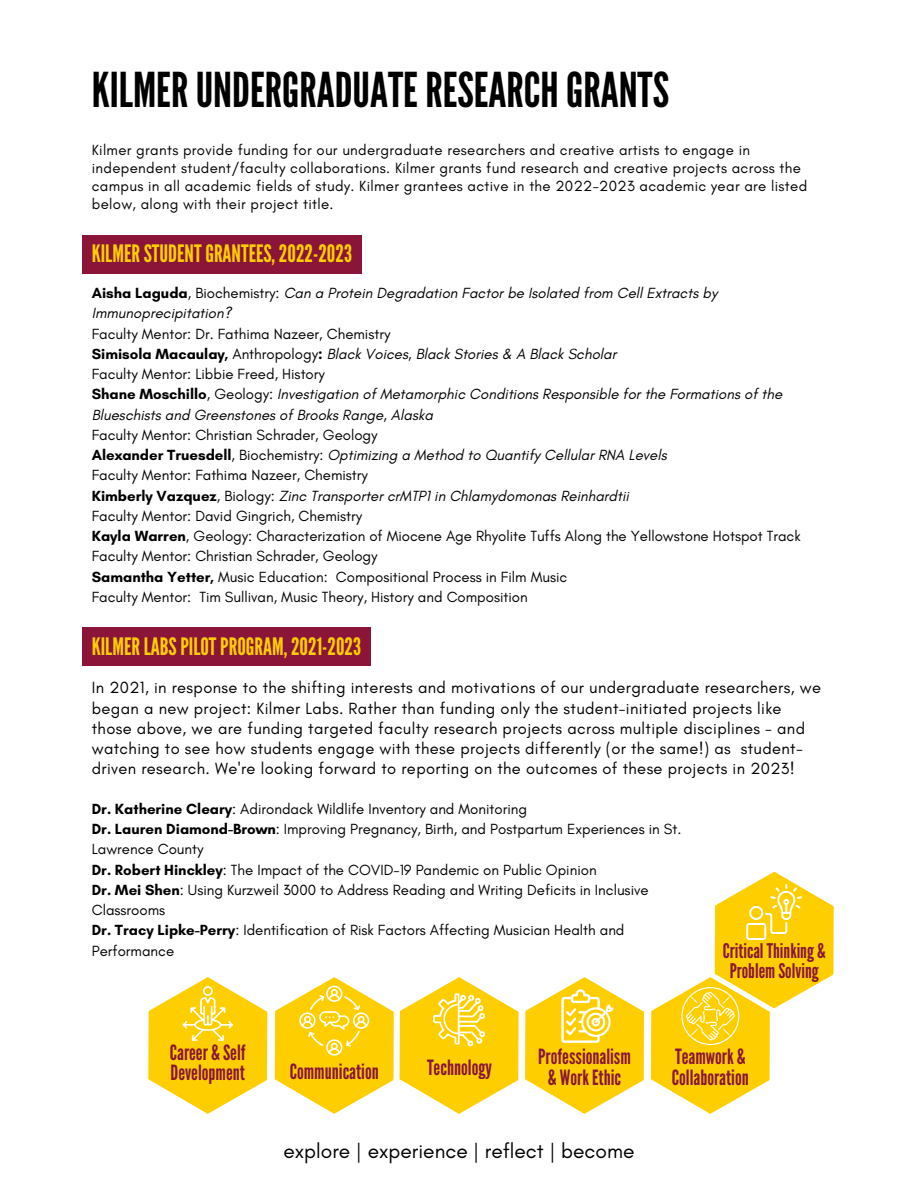
<style>
.page{position:relative;width:918px;height:1188px;background:#fff}
.page>*{position:absolute;margin:0;border:0;box-sizing:border-box;transform-origin:0 0}
.t1{font:48px "League Gothic";color:#000}
.t2{font:24px "League Gothic";color:#ffce00}
.t3{font:21px/20.2px "League Gothic";color:#8a1538}
.t4{font:21px "Glacial Indifference";color:#000}
.t5{font:20.1px/19.5px "League Gothic";color:#8a1538;text-align:center}
.t6{font:16.5px/20.2px "Glacial Indifference";letter-spacing:.02em;color:#000}
.t7{font:15px/20.2px "Glacial Indifference";color:#000}
.t8{font:italic 15px/20.2px "Glacial Indifference";color:#000}
.t9{font:15px/18px "Glacial Indifference";letter-spacing:.02em;color:#000}
.s1{font-weight:700;font-style:normal}
.s2{font-style:normal}
.s3{font-weight:700}
.s4{font-style:italic}
</style>
<div class="page">
<div style="left:82px;top:235px;width:280px;height:38px;background:#8a1538"></div>
<div style="left:82px;top:627px;width:289px;height:39px;background:#8a1538"></div>
<svg style="left:148px;top:977px;width:119px;height:137px"></svg>
<svg style="left:525px;top:977px;width:119px;height:137px"></svg>
<svg style="left:400px;top:977px;width:119px;height:137px"></svg>
<svg style="left:275px;top:977px;width:119px;height:137px"></svg>
<svg style="left:651px;top:871px;width:183px;height:243px"></svg>
<h1 class="t1" style="left:92px;top:62px;width:579px">KILMERUNDERGRADUATERESEARCHGRANTS</h1>
<p class="t9" style="left:92px;top:141px;width:717px">Kilmer grants provide funding for our undergraduate researchers and creative artists to engage in independent student/faculty collaborations. Kilmer grants fund research and creative projects across the campus in all academic fields of study. Kilmer grantees active in the 2022-2023 academic year are listed below, along with their project title.</p>
<h2 class="t2" style="left:92px;top:239px;width:262px">KILMERSTUDENTGRANTEES,2022-2023</h2>
<p class="t8" style="left:92px;top:283px;width:627px"><span class="s1">Aisha Laguda</span><span class="s2">, Biochemistry:</span> Can a Protein Degradation Factor be Isolated from Cell Extracts by<br>Immunoprecipitation?</p>
<p class="t8" style="left:92px;top:323px;width:692px"><span class="s2">Faculty Mentor: Dr. Fathima Nazeer, Chemistry<br></span><span class="s1">Simisola Macaulay,</span> <span class="s2">Anthropology</span><span class="s1">:</span> Black Voices, Black Stories &amp; A Black Scholar<br><span class="s2">Faculty Mentor: Libbie Freed, History<br></span><span class="s1">Shane Moschillo</span><span class="s2">, Geology:</span> Investigation of Metamorphic Conditions Responsible for the Formations of the Blueschists and Greenstones of Brooks Range, Alaska</p>
<p class="t7" style="left:92px;top:425px;width:710px">Faculty Mentor: Christian Schrader, Geology<br><span class="s3">Alexander Truesdell</span>, Biochemistry: <span class="s4">Optimizing a Method to Quantify Cellular RNA Levels<br></span>Faculty Mentor: Fathima Nazeer, Chemistry<br><span class="s3">Kimberly Vazquez</span>, Biology: <span class="s4">Zinc Transporter crMTP1 in Chlamydomonas Reinhardtii<br></span>Faculty Mentor: David Gingrich, Chemistry<br><span class="s3">Kayla Warren</span>, Geology: Characterization of Miocene Age Rhyolite Tuffs Along the Yellowstone Hotspot Track Faculty Mentor: Christian Schrader, Geology<br><span class="s3">Samantha Yetter,</span> Music Education: Compositional Process in Film Music<br>Faculty Mentor: Tim Sullivan, Music Theory, History and Composition</p>
<h2 class="t2" style="left:92px;top:632px;width:271px">KILMERLABSPILOTPROGRAM,2021-2023</h2>
<p class="t6" style="left:92px;top:678px;width:731px">In 2021, in response to the shifting interests and motivations of our undergraduate researchers, we began a new project: Kilmer Labs. Rather than funding only the student-initiated projects like those above, we are funding targeted faculty research projects across multiple disciplines - and watching to see how students engage with these projects differently (or the same!) as student&shy;driven research. We're looking forward to reporting on the outcomes of these projects in 2023!</p>
<p class="t7" style="left:92px;top:798px;width:591px"><span class="s3">Dr. Katherine Cleary</span>: Adirondack Wildlife Inventory and Monitoring<br><span class="s3">Dr. Lauren Diamond-Brown</span>: Improving Pregnancy, Birth, and Postpartum Experiences in St.<br>Lawrence County<br><span class="s3">Dr. Robert Hinckley</span>: The Impact of the COVID-19 Pandemic on Public Opinion<br><span class="s3">Dr. Mei Shen</span>: Using Kurzweil 3000 to Address Reading and Writing Deficits in Inclusive Classrooms<br><span class="s3">Dr. Tracy Lipke-Perry</span>: Identification of Risk Factors Affecting Musician Health and Performance</p>
<h3 class="t5" style="left:723px;top:942px;width:104px">CriticalThinking &amp;<br>Problem Solving</h3>
<h3 class="t3" style="left:170px;top:1043px;width:77px">Career &amp; Self<br>Development</h3>
<h3 class="t3" style="left:538px;top:1047px;width:94px;text-align:center">Professionalism &amp; WorkEthic</h3>
<h3 class="t3" style="left:427px;top:1057px;width:67px">Technology</h3>
<h3 class="t3" style="left:290px;top:1062px;width:91px">Communication</h3>
<h3 class="t4" style="left:283px;top:1138px;width:353px">explore | experience | reflect | become</h3>
<h3 class="t3" style="left:672px;top:1047px;width:78px">Teamwork &amp;<br>Collaboration</h3>
</div>
